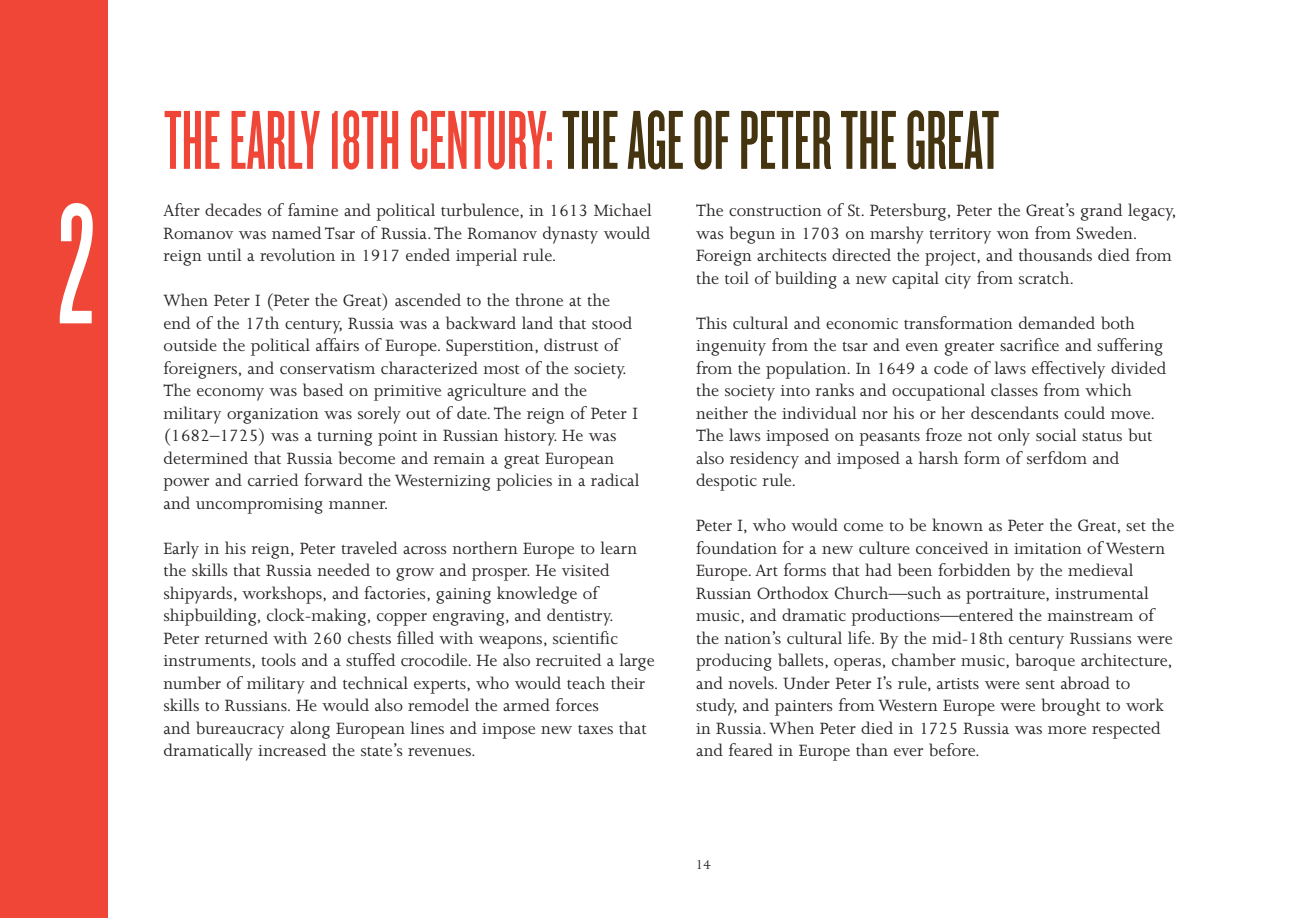
<style>
.page{position:relative;width:1296px;height:918px;background:#fff}
.page>*{position:absolute;margin:0;border:0;box-sizing:border-box;transform-origin:0 0}
.t1{font:178.5px "Knockout HTF46 Flyweight";color:#fff}
.t2{font:87px "Knockout HTF46 Flyweight";color:#453410}
.t3{font:18.75px/22.5px "Joanna";color:#231f20}
.t4{font:15px "Joanna";color:#231f20}
.s1{color:#ef4637}
</style>
<div class="page">
<div style="left:0;top:0;width:108px;height:918px;background:#ef4637"></div>
<h2 class="t2" style="left:164px;top:88px;width:837px"><span class="s1">THEEARLY18THCENTURY:</span>THEAGEOFPETERTHEGREAT</h2>
<h1 class="t1" style="left:58px;top:157px;width:38px">2</h1>
<p class="t3" style="left:164px;top:201px;width:490px;text-align:justify">After decades of famine and political turbulence, in 1613 Michael Romanov was named Tsar of Russia.The Romanov dynasty would reign until a revolution in 1917 ended imperial rule.</p>
<p class="t3" style="left:164px;top:291px;width:478px">When Peter I (Peter the Great) ascended to the throne at the end of the 17th century, Russia was a backward land that stood outside the political affairs of Europe. Superstition, distrust of foreigners, and conservatism characterized most of the society.<br>The economy was based on primitive agriculture and the military organization was sorely out of date.The reign of Peter I (1682–1725) was a turning point in Russian history. He was determined that Russia become and remain a great European power and carried forward the Westernizing policies in a radical and uncompromising manner.</p>
<p class="t3" style="left:164px;top:539px;width:493px">Early in his reign, Peter traveled across northern Europe to learn the skills that Russia needed to grow and prosper. He visited shipyards, workshops, and factories, gaining knowledge of shipbuilding, clock-making, copper engraving, and dentistry.<br>Peter returned with 260 chests filled with weapons, scientific instruments, tools and a stuffed crocodile. He also recruited a large number of military and technical experts, who would teach their skills to Russians. He would also remodel the armed forces<br>and bureaucracy along European lines and impose new taxes that dramatically increased the state’s revenues.</p>
<p class="t3" style="left:696px;top:201px;width:482px">The construction of St. Petersburg, Peter the Great’s grand legacy, was begun in 1703 on marshy territory won from Sweden.<br>Foreign architects directed the project, and thousands died from the toil of building a new capital city from scratch.</p>
<p class="t3" style="left:696px;top:314px;width:472px">This cultural and economic transformation demanded both ingenuity from the tsar and even greater sacrifice and suffering from the population. In 1649 a code of laws effectively divided the society into ranks and occupational classes from which neither the individual nor his or her descendants could move.<br>The laws imposed on peasants froze not only social status but also residency and imposed a harsh form of serfdom and despotic rule.</p>
<p class="t3" style="left:696px;top:516px;width:480px">Peter I, who would come to be known as Peter the Great, set the foundation for a new culture conceived in imitation of Western Europe. Art forms that had been forbidden by the medieval Russian Orthodox Church—such as portraiture, instrumental music, and dramatic productions—entered the mainstream of the nation’s cultural life. By the mid-18th century Russians were producing ballets, operas, chamber music, baroque architecture, and novels. Under Peter I’s rule, artists were sent abroad to study, and painters from Western Europe were brought to work in Russia. When Peter died in 1725 Russia was more respected and feared in Europe than ever before.</p>
<p class="t4" style="left:695px;top:859px;width:17px">14</p>
</div>
